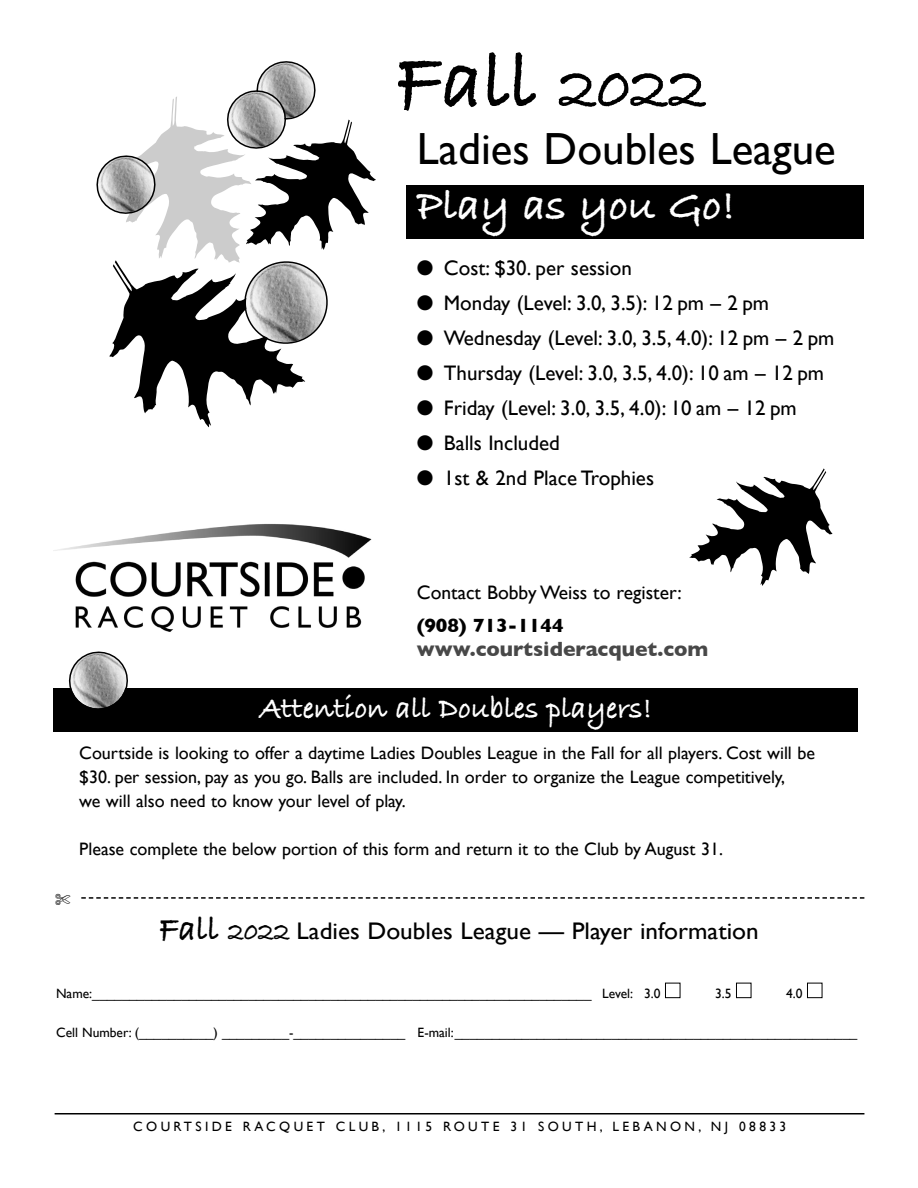
<style>
.page{position:relative;width:918px;height:1188px;background:#fff}
.page>*{position:absolute;margin:0;border:0;box-sizing:border-box;transform-origin:0 0}
.t1{font:700 85.5px "Bradley Hand ITCTT";color:#000;scale:.95 1}
.t2{font:45px "Gill Sans";color:#000}
.t3{font:700 45px "Bradley Hand ITCTT";color:#fff}
.t4{font:700 31.5px "Bradley Hand ITCTT";color:#fff;scale:.95 1}
.t5{font:24px "Gill Sans";color:#000;scale:1.05 1}
.t6{font:21px "Gill Sans";color:#000}
.t7{font:700 21px "Gill Sans";color:#484848}
.t8{font:19.5px "Gill Sans";color:#000}
.t9{font:700 19.5px "Gill Sans";color:#000}
.t10{font:18px/24px "Gill Sans";color:#000}
.t11{font:13.5px "Gill Sans";color:#000}
.t12{font:13.5px "Gill Sans";letter-spacing:.25em;color:#000}
.s1{font-size:64.5px}
.s2{font-family:"Bradley Hand ITCTT";font-weight:700;font-size:36px}
.s3{font-family:"Bradley Hand ITCTT";font-weight:700;font-size:27px}
.s4{color:#fff}
</style>
<div class="page">
<div style="left:406px;top:185px;width:458px;height:54px;background:#000"></div>
<svg style="left:81px;top:897px;width:783px;height:2px"></svg>
<img style="left:54px;top:524px;width:318px;height:108px">
<div style="left:54px;top:688px;width:804px;height:44px;background:#000"></div>
<hr style="left:55px;top:1113px;width:809px;height:1px;background:#000">
<svg style="left:689px;top:468px;width:144px;height:118px"></svg>
<svg style="left:68px;top:651px;width:60px;height:58px"></svg>
<svg style="left:96px;top:61px;width:280px;height:366px"></svg>
<p class="t1" style="left:395px;top:33px;width:329px">Fall <span class="s1">2022</span></p>
<p class="t2" style="left:417px;top:122px;width:420px">Ladies Doubles League</p>
<p class="t3" style="left:417px;top:180px;width:320px">Play as you Go!</p>
<p class="t6" style="left:417px;top:255px;width:217px">● Cost: $30. per session</p>
<p class="t6" style="left:417px;top:291px;width:354px">● Monday (Level: 3.0, 3.5): 12 pm – 2 pm</p>
<p class="t6" style="left:417px;top:326px;width:419px">● Wednesday (Level: 3.0, 3.5, 4.0): 12 pm – 2 pm</p>
<p class="t6" style="left:417px;top:361px;width:409px">● Thursday (Level: 3.0, 3.5, 4.0): 10 am – 12 pm</p>
<p class="t6" style="left:417px;top:396px;width:381px">● Friday (Level: 3.0, 3.5, 4.0): 10 am – 12 pm</p>
<p class="t6" style="left:417px;top:431px;width:145px">● Balls Included</p>
<p class="t6" style="left:417px;top:466px;width:239px">● 1st &amp; 2nd Place Trophies</p>
<p class="t8" style="left:417px;top:581px;width:267px">Contact Bobby Weiss to register:</p>
<p class="t9" style="left:417px;top:614px;width:148px">(908) 713-1144</p>
<p class="t7" style="left:417px;top:637px;width:293px">www.courtsideracquet.com</p>
<p class="t4" style="left:260px;top:690px;width:414px">Attention all Doubles players!</p>
<p class="t10" style="left:79px;top:740px;width:737px">Courtside is looking to offer a daytime Ladies Doubles League in the Fall for all players. Cost will be $30. per session, pay as you go. Balls are included. In order to organize the League competitively,<br>we will also need to know your level of play.</p>
<p class="t10" style="left:79px;top:836px;width:645px">Please complete the below portion of this form and return it to the Club by August 31.</p>
<p class="t5" style="left:159px;top:917px;width:573px"><span class="s2">Fall</span> <span class="s3">2022</span> Ladies Doubles League — Player information</p>
<p class="t11" style="left:56px;top:985px;width:626px">Name:___________________________________________________________________ Level: 3.0 <span class="s4">■</span></p>
<p class="t12" style="left:715px;top:985px;width:38px">3.5 <span class="s4">■</span></p>
<p class="t12" style="left:786px;top:985px;width:38px">4.0 <span class="s4">■</span></p>
<p class="t11" style="left:56px;top:1024px;width:803px">Cell Number: (__________) _________-_______________ E-mail:______________________________________________________</p>
<p class="t12" style="left:133px;top:1119px;width:655px">COURTSIDE RACQUET CLUB, 1115 ROUTE 31 SOUTH, LEBANON, NJ 08833</p>
</div>
